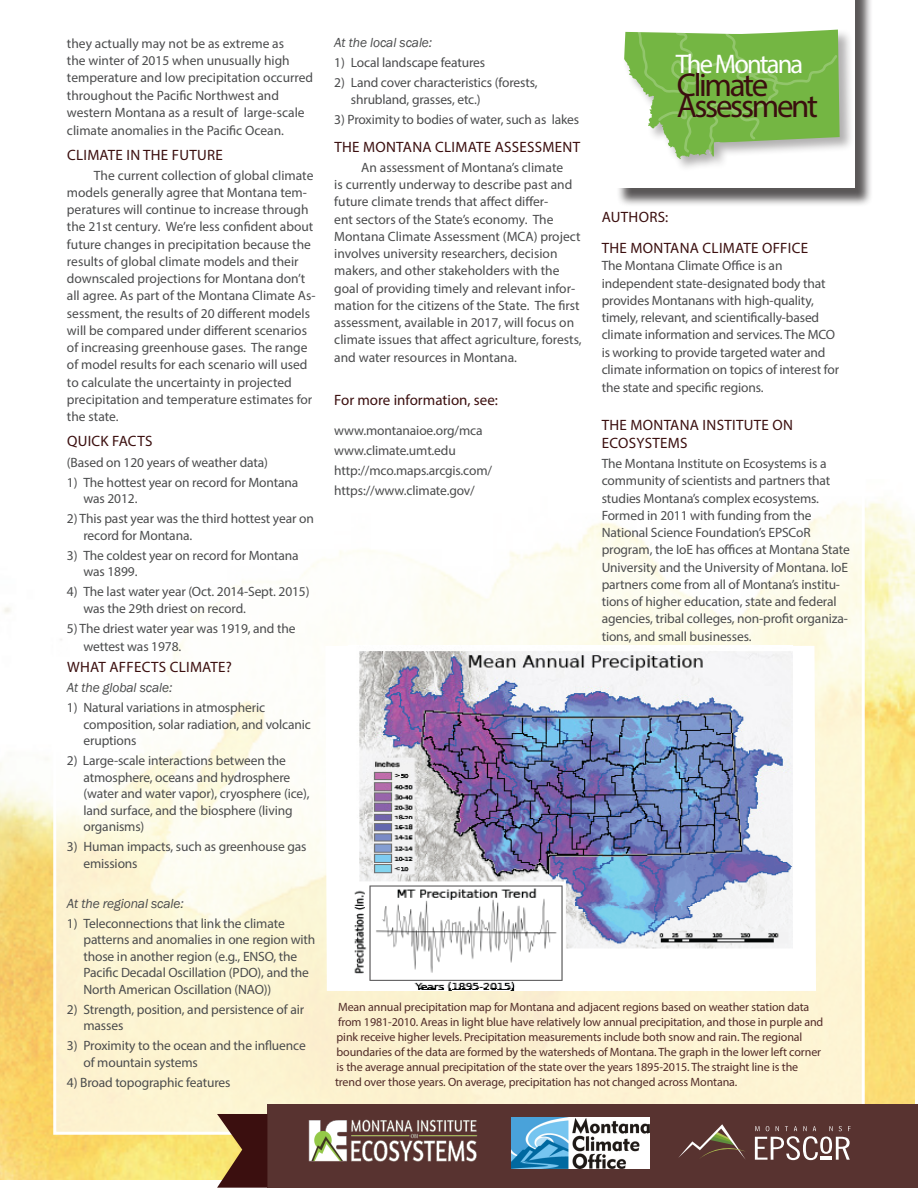
<style>
.page{position:relative;width:918px;height:1188px;background:#fff}
.page>*{position:absolute;margin:0;border:0;box-sizing:border-box;transform-origin:0 0}
.headlines{font:33px "Myriad Pro";letter-spacing:-.07em;color:#3b0f0f}
.headlines-2{font:27px "Myriad Pro";letter-spacing:-.07em;color:#fff}
.IoE_fact_sheet_H3{font:15px/18px "Myriad Pro";letter-spacing:.02em;color:#3b0f0f}
.IoE_fact_sheet_H3-2{font:15px "Myriad Pro";color:#3b0f0f}
.IOE_fact_sheet_Body{font:15px "Myriad Pro";letter-spacing:.02em;color:#3b0f0f}
.body{font:13.5px/17.2px "Myriad Pro";color:#4b4c4d}
.IOE_fact_sheet_Body-2{font:13.5px/16.5px "Myriad Pro";letter-spacing:-.01em;color:#4b4c4d}
.IOE_factsheet_body{font:13.5px/17.2px "Myriad Pro";letter-spacing:-.01em;color:#4b4c4d}
.IOE_fact_sheet_Body-3{font:italic 13.5px "Franklin Gothic";letter-spacing:-.01em;color:#4b4c4d}
.t1{font:12px/15px "Myriad Pro";letter-spacing:-.01em;color:#512b28}
</style>
<div class="page">
<img style="left:0;top:499px;width:914px;height:680px">
<svg style="left:57px;top:499px;width:804px;height:632px"></svg>
<div style="left:616px;top:0;width:258px;height:207px;background:#231f20;opacity:.75"></div>
<div style="left:614px;top:0;width:241px;height:188px;background:#fff"></div>
<div style="left:267px;top:1104px;width:651px;height:84px;background:#583330"></div>
<svg style="left:217px;top:1114px;width:50px;height:74px;background:#6b462e"></svg>
<div style="left:623px;top:29px;width:231px;height:144px;background:#231f20;opacity:.35"></div>
<svg style="left:624px;top:29px;width:216px;height:130px;background:#91c36b"></svg>
<svg style="left:325px;top:646px;width:491px;height:345px"></svg>
<img style="left:349px;top:646px;width:444px;height:345px">
<svg style="left:678px;top:1124px;width:67px;height:35px"></svg>
<svg style="left:755px;top:1126px;width:96px;height:34px"></svg>
<hr style="left:820px;top:1156px;width:12px;height:4px;background:#fff">
<img style="left:512px;top:1118px;width:137px;height:50px">
<img style="left:308px;top:1119px;width:170px;height:43px">
<p class="body" style="left:67px;top:34px;width:248px">they actually may not be as extreme as<br>the winter of 2015 when unusually high temperature and low precipitation occurred throughout the Pacific Northwest and western Montana as a result of large-scale climate anomalies in the Pacific Ocean.</p>
<p class="IoE_fact_sheet_H3" style="left:67px;top:145px;width:157px">CLIMATE IN THE FUTURE</p>
<p class="body" style="left:67px;top:166px;width:250px;text-indent:27px">The current collection of global climate models generally agree that Montana tem&shy;peratures will continue to increase through the 21st century. We’re less confident about future changes in precipitation because the results of global climate models and their downscaled projections for Montana don’t all agree. As part of the Montana Climate As&shy;sessment, the results of 20 different models will be compared under different scenarios of increasing greenhouse gases. The range of model results for each scenario will used to calculate the uncertainty in projected precipitation and temperature estimates for the state.</p>
<p class="IoE_fact_sheet_H3" style="left:67px;top:432px;width:87px">QUICK FACTS</p>
<p class="IOE_fact_sheet_Body-2" style="left:67px;top:454px;width:203px">(Based on 120 years of weather data)</p>
<p class="IOE_fact_sheet_Body-2" style="left:83px;top:474px;width:216px;text-indent:-16px">1) The hottest year on record for Montana was 2012.</p>
<p class="IOE_fact_sheet_Body-2" style="left:83px;top:510px;width:232px;text-indent:-16px">2) This past year was the third hottest year on record for Montana.</p>
<p class="IOE_fact_sheet_Body-2" style="left:83px;top:547px;width:217px;text-indent:-16px">3) The coldest year on record for Montana was 1899.</p>
<p class="IOE_fact_sheet_Body-2" style="left:83px;top:583px;width:228px;text-indent:-16px">4) The last water year (Oct. 2014-Sept. 2015) was the 29th driest on record.</p>
<p class="IOE_fact_sheet_Body-2" style="left:83px;top:619px;width:214px;line-height:18px;text-indent:-16px">5) The driest water year was 1919, and the wettest was 1978.</p>
<p class="IOE_fact_sheet_Body" style="left:67px;top:658px;width:166px">WHAT AFFECTS CLIMATE?</p>
<p class="IOE_fact_sheet_Body-3" style="left:67px;top:679px;width:107px">At the global scale:</p>
<p class="IOE_fact_sheet_Body-2" style="left:83px;top:699px;width:229px;text-indent:-16px">1) Natural variations in atmospheric composition, solar radiation, and volcanic eruptions</p>
<p class="IOE_fact_sheet_Body-2" style="left:83px;top:752px;width:228px;text-indent:-16px">2) Large-scale interactions between the atmosphere, oceans and hydrosphere (water and water vapor), cryosphere (ice), land surface, and the biosphere (living organisms)</p>
<p class="IOE_fact_sheet_Body-2" style="left:83px;top:838px;width:225px;text-indent:-16px">3) Human impacts, such as greenhouse gas emissions</p>
<p class="IOE_fact_sheet_Body-3" style="left:67px;top:895px;width:118px">At the regional scale:</p>
<p class="IOE_fact_sheet_Body-2" style="left:83px;top:915px;width:234px;text-indent:-16px">1) Teleconnections that link the climate patterns and anomalies in one region with those in another region (e.g., ENSO, the Pacific Decadal Oscillation (PDO), and the North American Oscillation (NAO))</p>
<p class="IOE_fact_sheet_Body-2" style="left:83px;top:1001px;width:222px;text-indent:-16px">2) Strength, position, and persistence of air masses</p>
<p class="IOE_fact_sheet_Body-2" style="left:83px;top:1037px;width:224px;text-indent:-16px">3) Proximity to the ocean and the influence of mountain systems</p>
<p class="IOE_fact_sheet_Body-2" style="left:67px;top:1074px;width:165px">4) Broad topographic features</p>
<p class="IOE_fact_sheet_Body-3" style="left:334px;top:34px;width:99px">At the local scale:</p>
<p class="IOE_fact_sheet_Body-2" style="left:334px;top:54px;width:152px">1) Local landscape features</p>
<p class="IOE_fact_sheet_Body-2" style="left:351px;top:74px;width:188px;text-indent:-16px">2) Land cover characteristics (forests, shrubland, grasses, etc.)</p>
<p class="IOE_fact_sheet_Body-2" style="left:334px;top:111px;width:246px">3) Proximity to bodies of water, such as lakes</p>
<p class="IoE_fact_sheet_H3" style="left:334px;top:138px;width:247px">THE MONTANA CLIMATE ASSESSMENT</p>
<p class="body" style="left:334px;top:159px;width:249px;text-indent:27px">An assessment of Montana’s climate<br>is currently underway to describe past and future climate trends that affect differ-<br>ent sectors of the State’s economy. The Montana Climate Assessment (MCA) project involves university researchers, decision makers, and other stakeholders with the goal of providing timely and relevant infor&shy;mation for the citizens of the State. The first assessment, available in 2017, will focus on climate issues that affect agriculture, forests, and water resources in Montana.</p>
<h3 class="IoE_fact_sheet_H3-2" style="left:334px;top:391px;width:165px">For more information, see:</h3>
<p class="IOE_fact_sheet_Body-2" style="left:334px;top:422px;width:150px">www.montanaioe.org/mca</p>
<p class="IOE_fact_sheet_Body-2" style="left:334px;top:442px;width:123px">www.climate.umt.edu</p>
<p class="IOE_fact_sheet_Body-2" style="left:334px;top:462px;width:159px">http://mco.maps.arcgis.com/</p>
<p class="IOE_fact_sheet_Body-2" style="left:334px;top:482px;width:142px">https://www.climate.gov/</p>
<p class="headlines-2" style="left:676px;top:47px;width:129px">The Montana</p>
<p class="headlines" style="left:677px;top:64px;width:93px">Climate</p>
<p class="headlines" style="left:677px;top:85px;width:143px">Assessment</p>
<h3 class="IoE_fact_sheet_H3" style="left:602px;top:207px;width:68px">AUTHORS:</h3>
<h3 class="IoE_fact_sheet_H3" style="left:602px;top:239px;width:208px">THE MONTANA CLIMATE OFFICE</h3>
<h3 class="body" style="left:602px;top:257px;width:239px">The Montana Climate Office is an independent state-designated body that provides Montanans with high-quality, timely, relevant, and scientifically-based climate information and services. The MCO is working to provide targeted water and climate information on topics of interest for the state and specific regions.</h3>
<p class="IoE_fact_sheet_H3" style="left:602px;top:416px;width:193px">THE MONTANA INSTITUTE ON<br>ECOSYSTEMS</p>
<p class="IOE_factsheet_body" style="left:602px;top:455px;width:250px">The Montana Institute on Ecosystems is a community of scientists and partners that studies Montana’s complex ecosystems.<br>Formed in 2011 with funding from the National Science Foundation’s EPSCoR program, the IoE has offices at Montana State University and the University of Montana. IoE partners come from all of Montana’s institu&shy;tions of higher education, state and federal agencies, tribal colleges, non-profit organiza&shy;tions, and small businesses.</p>
<p class="t1" style="left:335px;top:1000px;width:490px">Mean annual precipitation map for Montana and adjacent regions based on weather station data from 1981-2010. Areas in light blue have relatively low annual precipitation, and those in purple and pink receive higher levels. Precipitation measurements include both snow and rain. The regional boundaries of the data are formed by the watersheds of Montana. The graph in the lower left corner is the average annual precipitation of the state over the years 1895-2015. The straight line is the trend over those years. On average, precipitation has not changed across Montana.</p>
</div>
